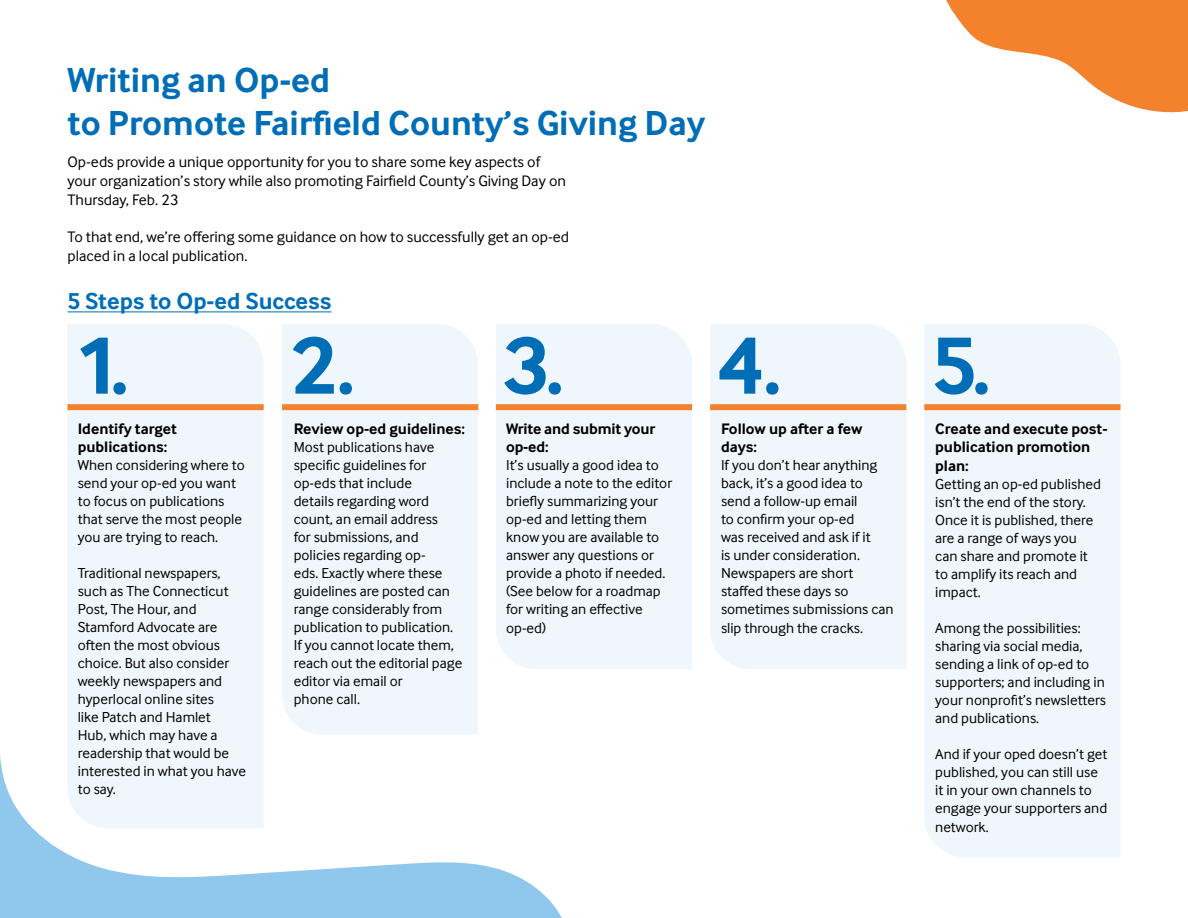
<style>
.page{position:relative;width:1188px;height:918px;background:#fff}
.page>*{position:absolute;margin:0;border:0;box-sizing:border-box;transform-origin:0 0}
.t1{font:700 84.6px "Inter Face Typo";color:#006eb6}
.t2{font:700 36px/43.2px "Inter Face Typo";color:#006eb6}
.t3{font:700 24px "Inter Face Typo";color:#006eb6}
.t4{font:15.75px/18.9px "Inter Face Typo";color:#000}
.t5{font:700 15.75px/18.9px "Inter Face Typo";color:#000}
.t6{font:15px/18px "Inter Face Typo";color:#000}
</style>
<div class="page">
<div style="left:924px;top:324px;width:197px;height:533px;background:#eff7fc"></div>
<div style="left:710px;top:324px;width:196px;height:345px;background:#eff7fc"></div>
<div style="left:496px;top:324px;width:196px;height:345px;background:#eff7fc"></div>
<div style="left:282px;top:324px;width:196px;height:317px;background:#eff7fc"></div>
<div style="left:68px;top:324px;width:196px;height:317px;background:#eff7fc"></div>
<svg style="left:0;top:641px;width:564px;height:277px"></svg>
<svg style="left:946px;top:0;width:242px;height:113px"></svg>
<hr style="left:68px;top:312px;width:264px;height:1px;background:#006eb6">
<div style="left:68px;top:404px;width:196px;height:6px;background:#f4812d"></div>
<div style="left:282px;top:404px;width:196px;height:6px;background:#f4812d"></div>
<div style="left:496px;top:404px;width:196px;height:6px;background:#f4812d"></div>
<div style="left:710px;top:404px;width:196px;height:6px;background:#f4812d"></div>
<div style="left:924px;top:404px;width:197px;height:6px;background:#f4812d"></div>
<p class="t2" style="left:68px;top:58px;width:639px">Writing an Op-ed<br>to Promote Fairfield County’s Giving Day</p>
<p class="t4" style="left:68px;top:152px;width:500px">Op-eds provide a unique opportunity for you to share some key aspects of your organization’s story while also promoting Fairfield County’s Giving Day on<br>Thursday, Feb. 23</p>
<p class="t4" style="left:68px;top:228px;width:503px">To that end, we’re offering some guidance on how to successfully get an op-ed placed in a local publication.</p>
<p class="t3" style="left:68px;top:287px;width:266px">5 Steps to Op-ed Success</p>
<p class="t1" style="left:75px;top:317px;width:56px">1.</p>
<p class="t1" style="left:291px;top:317px;width:66px">2.</p>
<p class="t1" style="left:503px;top:317px;width:63px">3.</p>
<p class="t1" style="left:717px;top:317px;width:66px">4.</p>
<p class="t1" style="left:931px;top:317px;width:61px">5.</p>
<p class="t5" style="left:506px;top:419px;width:151px">Write and submit your op-ed:</p>
<p class="t6" style="left:506px;top:456px;width:168px">It’s usually a good idea to include a note to the editor briefly summarizing your op-ed and letting them know you are available to answer any questions or provide a photo if needed. (See below for a roadmap for writing an effective op-ed)</p>
<p class="t5" style="left:78px;top:419px;width:101px">Identify target publications:</p>
<p class="t6" style="left:78px;top:456px;width:169px">When considering where to send your op-ed you want to focus on publications that serve the most people you are trying to reach.</p>
<p class="t6" style="left:78px;top:564px;width:170px">Traditional newspapers, such as The Connecticut<br>Post, The Hour, and<br>Stamford Advocate are often the most obvious choice. But also consider weekly newspapers and hyperlocal online sites<br>like Patch and Hamlet<br>Hub, which may have a readership that would be interested in what you have to say.</p>
<p class="t5" style="left:721px;top:419px;width:143px">Follow up after a few days:</p>
<p class="t6" style="left:721px;top:456px;width:174px">If you don’t hear anything back, it’s a good idea to send a follow-up email<br>to confirm your op-ed<br>was received and ask if it<br>is under consideration.<br>Newspapers are short staffed these days so sometimes submissions can slip through the cracks.</p>
<p class="t5" style="left:935px;top:419px;width:174px">Create and execute post&shy;publication promotion plan:</p>
<p class="t6" style="left:935px;top:475px;width:167px">Getting an op-ed published isn’t the end of the story.<br>Once it is published, there are a range of ways you can share and promote it to amplify its reach and impact.</p>
<p class="t6" style="left:935px;top:619px;width:172px">Among the possibilities: sharing via social media, sending a link of op-ed to supporters; and including in your nonprofit’s newsletters and publications.</p>
<p class="t6" style="left:935px;top:745px;width:174px">And if your oped doesn’t get published, you can still use it in your own channels to engage your supporters and network.</p>
<p class="t5" style="left:294px;top:419px;width:173px">Review op-ed guidelines:</p>
<p class="t6" style="left:294px;top:438px;width:170px">Most publications have specific guidelines for op-eds that include<br>details regarding word count, an email address<br>for submissions, and policies regarding op-<br>eds. Exactly where these guidelines are posted can range considerably from publication to publication.<br>If you cannot locate them, reach out the editorial page editor via email or<br>phone call.</p>
</div>
